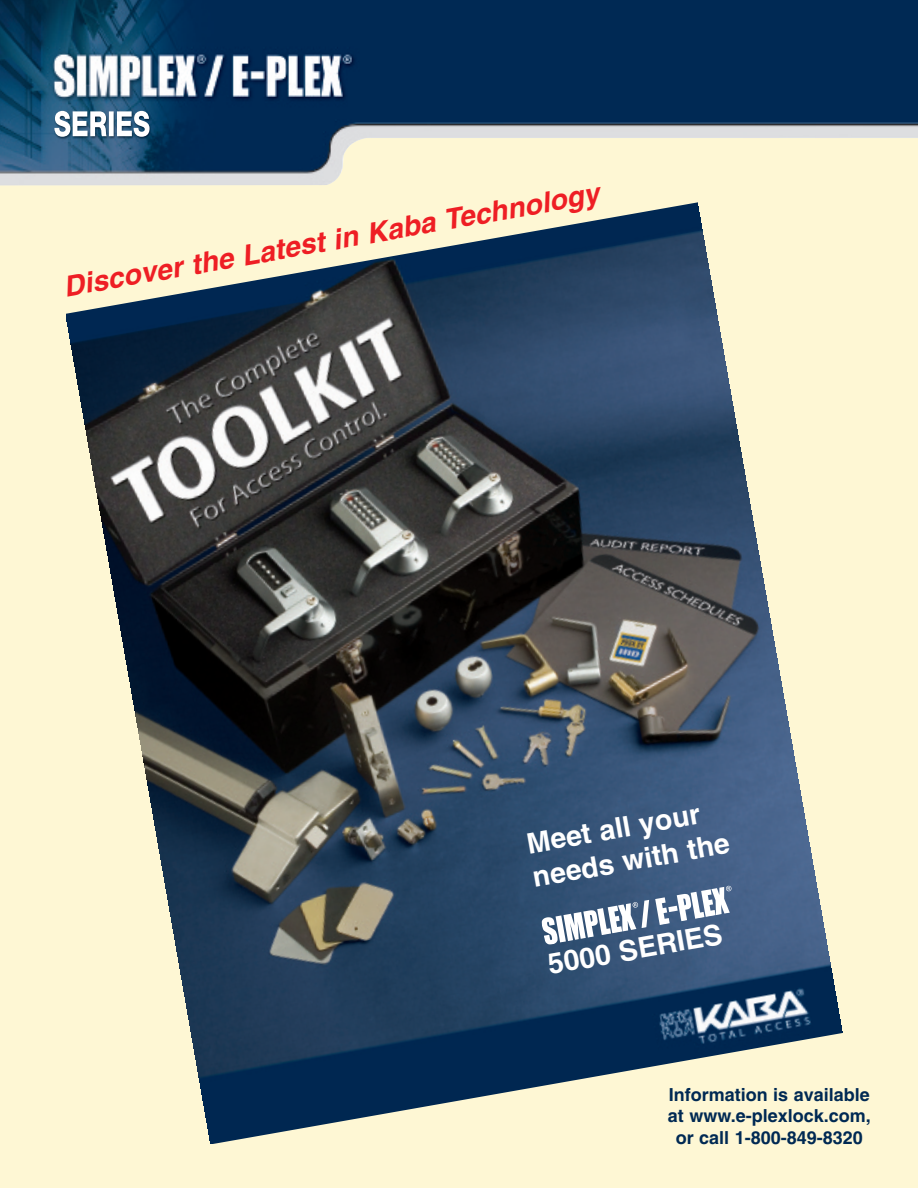
<style>
.page{position:relative;width:918px;height:1188px;background:#fff}
.page>*{position:absolute;margin:0;border:0;box-sizing:border-box;transform-origin:0 0}
.t1{font:italic 700 28.5px "Helvetica";color:#ee1e24}
.t2{font:700 28.5px/34.2px "Helvetica";color:#fff}
.t3{font:700 18px/21.6px "Helvetica";color:#002953;text-align:center}
</style>
<div class="page">
<div style="left:0;top:98px;width:918px;height:1090px;background:#fef7d4"></div>
<img style="left:0;top:0;width:918px;height:185px">
<img style="left:54px;top:111px;width:96px;height:26px">
<img style="left:66px;top:203px;width:777px;height:941px">
<svg style="left:538px;top:879px;width:194px;height:66px;background:#687e9a"></svg>
<h1 class="t1" style="left:62px;top:276px;width:545px;rotate:-10deg">Discover the Latest in Kaba Technology</h1>
<h1 class="t2" style="left:524px;top:829px;width:201px;rotate:-10deg">Meet all your needs with the</h1>
<h1 class="t2" style="left:546px;top:950px;width:178px;rotate:-10deg">5000 SERIES</h1>
<p class="t3" style="left:668px;top:1085px;width:204px">Information is available at www.e-plexlock.com, or call 1-800-849-8320</p>
</div>
